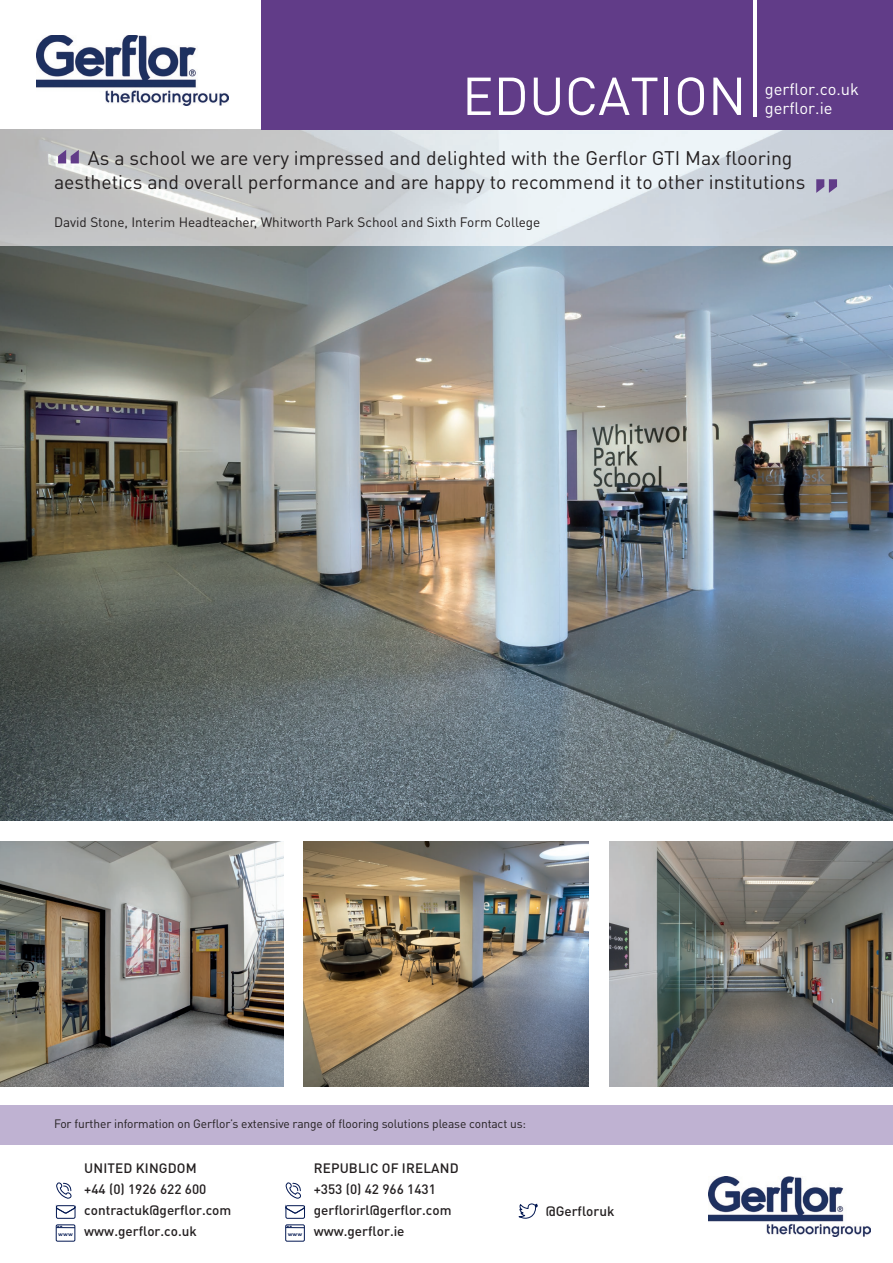
<style>
.page{position:relative;width:893px;height:1263px;background:#fff}
.page>*{position:absolute;margin:0;border:0;box-sizing:border-box;transform-origin:0 0}
.t1{font:700 60px "DIN Pro";color:#613c88}
.t2{font:52.5px "DIN Pro";color:#fff}
.t3{font:19.5px/23.4px "DIN Pro";color:#231f20}
.t4{font:16.5px "DIN Pro";color:#fff}
.t5{font:500 13.5px/21px "DIN Pro";color:#231f20}
.t6{font:13.5px "DIN Pro";color:#231f20}
.t7{font:12px "DIN Pro";letter-spacing:-.01em;color:#231f20}
.t8{font:700 5.55px "Nexa";letter-spacing:-.025em;color:#031852}
</style>
<div class="page">
<img style="left:708px;top:1177px;width:162px;height:59px">
<img style="left:0;top:129px;width:893px;height:692px">
<img style="left:304px;top:842px;width:284px;height:244px">
<img style="left:0;top:842px;width:284px;height:244px">
<div style="left:56px;top:1224px;width:19px;height:17px;border:1px solid #031852"></div>
<div style="left:285px;top:1224px;width:20px;height:17px;border:1px solid #031852"></div>
<svg style="left:286px;top:1226px;width:18px;height:2px"></svg>
<svg style="left:518px;top:1203px;width:20px;height:16px"></svg>
<svg style="left:55px;top:1182px;width:21px;height:46px"></svg>
<svg style="left:285px;top:1182px;width:20px;height:37px"></svg>
<img style="left:609px;top:842px;width:284px;height:244px">
<div style="left:0;top:1105px;width:893px;height:39px;background:#bfb2d2"></div>
<img style="left:37px;top:35px;width:192px;height:71px">
<div style="left:261px;top:0;width:632px;height:130px;background:#613c88"></div>
<hr style="left:753px;top:0;width:3px;height:117px;background:#fff">
<h2 class="t2" style="left:462px;top:60px;width:286px">EDUCATION</h2>
<p class="t4" style="left:765px;top:77px;width:96px">gerflor.co.uk</p>
<p class="t4" style="left:765px;top:97px;width:69px">gerflor.ie</p>
<h1 class="t1" style="left:54px;top:136px;width:30px">“</h1>
<h3 class="t3" style="left:54px;top:146px;width:753px;text-indent:34px">As a school we are very impressed and delighted with the Gerflor GTI Max flooring aesthetics and overall performance and are happy to recommend it to other institutions</h3>
<p class="t6" style="left:54px;top:213px;width:488px">David Stone, Interim Headteacher, Whitworth Park School and Sixth Form College</p>
<h1 class="t1" style="left:812px;top:160px;width:30px">”</h1>
<p class="t7" style="left:54px;top:1116px;width:474px">For further information on Gerflor’s extensive range of flooring solutions please contact us:</p>
<p class="t5" style="left:84px;top:1157px;width:149px">UNITED KINGDOM<br>+44 (0) 1926 622 600 contractuk@gerflor.com www.gerflor.co.uk</p>
<p class="t5" style="left:314px;top:1157px;width:146px">REPUBLIC OF IRELAND +353 (0) 42 966 1431 gerflorirl@gerflor.com www.gerflor.ie</p>
<p class="t8" style="left:58px;top:1230px;width:16px">www</p>
<p class="t8" style="left:288px;top:1230px;width:16px">www</p>
<p class="t5" style="left:546px;top:1200px;width:70px">@Gerfloruk</p>
</div>
